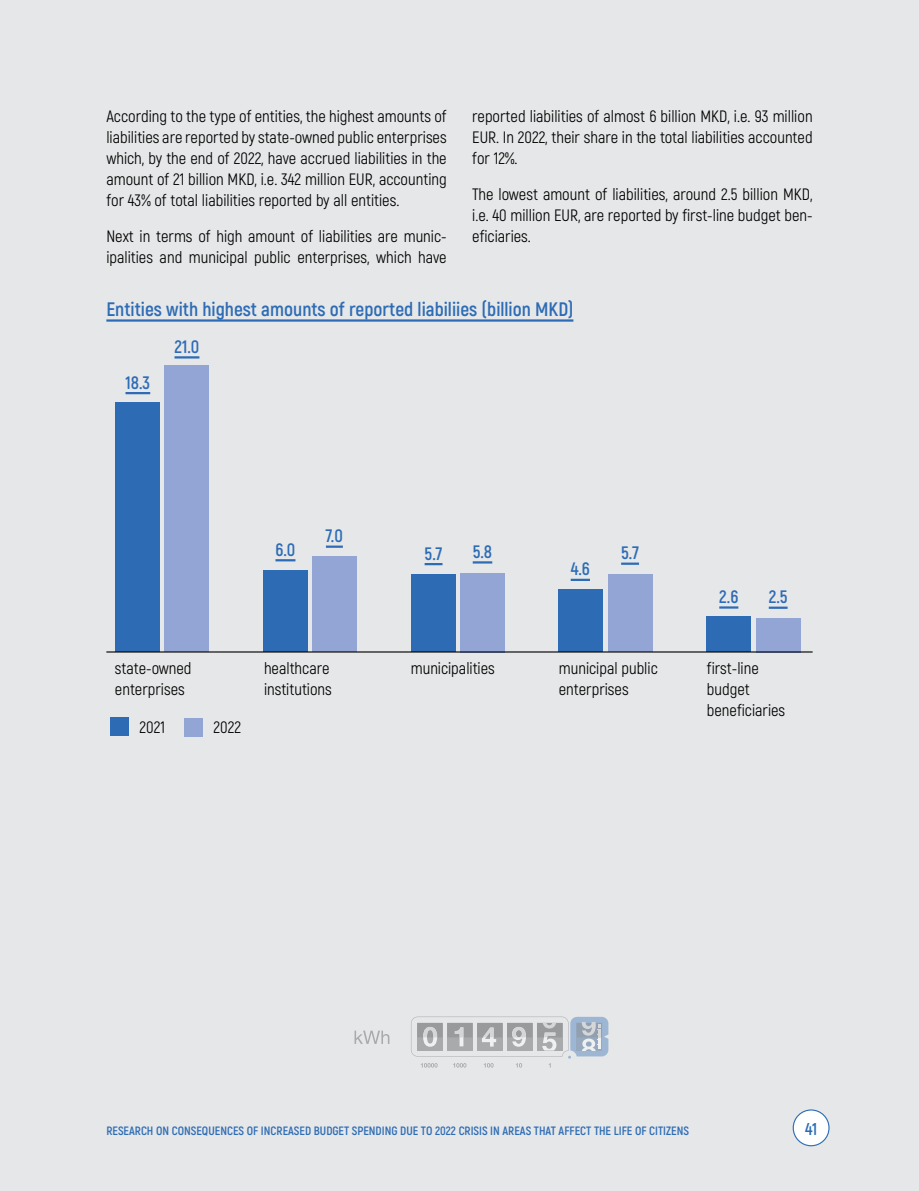
<style>
.page{position:relative;width:919px;height:1191px;background:#fff}
.page>*{position:absolute;margin:0;border:0;box-sizing:border-box;transform-origin:0 0}
.t1{font:700 19.5px "Akrobat";color:#2d6cb5}
.t2{font:700 18px "Akrobat";color:#2d6cb5}
.t3{font:700 17.1px "Akrobat";color:#2d6cb5}
.t4{font:16.5px/21px "Akrobat";color:#000}
.t5{font:700 12.15px "Akrobat";color:#2d6cb5}
</style>
<div class="page">
<div style="left:0;top:0;width:918px;height:1191px;background:#e6e7e8"></div>
<div style="left:793px;top:1110px;width:35px;height:35px;background:#fff;border-radius:50%"></div>
<div style="left:792px;top:1109px;width:37px;height:37px;border:1px solid #2d6cb5;border-radius:50%"></div>
<div style="left:755px;top:618px;width:45px;height:34px;background:#92a5d5"></div>
<div style="left:706px;top:616px;width:44px;height:36px;background:#2d6cb5"></div>
<div style="left:608px;top:574px;width:44px;height:78px;background:#92a5d5"></div>
<div style="left:558px;top:589px;width:45px;height:63px;background:#2d6cb5"></div>
<div style="left:460px;top:573px;width:44px;height:79px;background:#92a5d5"></div>
<div style="left:411px;top:574px;width:44px;height:78px;background:#2d6cb5"></div>
<div style="left:312px;top:556px;width:44px;height:96px;background:#92a5d5"></div>
<div style="left:263px;top:570px;width:44px;height:82px;background:#2d6cb5"></div>
<div style="left:164px;top:366px;width:45px;height:286px;background:#92a5d5"></div>
<div style="left:115px;top:402px;width:44px;height:250px;background:#2d6cb5"></div>
<hr style="left:106px;top:319px;width:467px;height:3px;background:#2d6cb5">
<div style="left:110px;top:717px;width:18px;height:19px;background:#2d6cb5"></div>
<div style="left:184px;top:718px;width:18px;height:18px;background:#92a5d5"></div>
<hr style="left:125px;top:392px;width:25px;height:2px;background:#2d6cb5">
<hr style="left:174px;top:356px;width:25px;height:2px;background:#2d6cb5">
<hr style="left:275px;top:559px;width:20px;height:2px;background:#2d6cb5">
<hr style="left:326px;top:545px;width:17px;height:3px;background:#2d6cb5">
<svg style="left:424px;top:563px;width:18px;height:2px"></svg>
<hr style="left:472px;top:561px;width:20px;height:2px;background:#2d6cb5">
<hr style="left:570px;top:579px;width:20px;height:2px;background:#2d6cb5">
<hr style="left:621px;top:562px;width:18px;height:3px;background:#2d6cb5">
<svg style="left:719px;top:606px;width:19px;height:2px"></svg>
<hr style="left:768px;top:606px;width:19px;height:3px;background:#2d6cb5">
<hr style="left:106px;top:651px;width:706px;height:1px;background:#000">
<svg style="left:354px;top:1030px;width:35px;height:14px"></svg>
<svg style="left:411px;top:1016px;width:197px;height:51px"></svg>
<p class="t4" style="left:106px;top:106px;width:342px;text-align:justify">According to the type of entities, the highest amounts of liabilities are reported by state-owned public enterprises which, by the end of 2022, have accrued liabilities in the amount of 21 billion MKD, i.e. 342 million EUR, accounting for 43% of total liabilities reported by all entities.</p>
<p class="t4" style="left:106px;top:226px;width:342px">Next in terms of high amount of liabilities are munic&shy;ipalities and municipal public enterprises, which have</p>
<p class="t4" style="left:472px;top:106px;width:342px;text-align:justify">reported liabilities of almost 6 billion MKD, i.e. 93 million EUR. In 2022, their share in the total liabilities accounted for 12%.</p>
<p class="t4" style="left:472px;top:184px;width:342px;text-align:justify">The lowest amount of liabilities, around 2.5 billion MKD, i.e. 40 million EUR, are reported by first-line budget ben&shy;eficiaries.</p>
<p class="t1" style="left:106px;top:297px;width:468px">Entities with highest amounts of reported liabiliies (billion MKD)</p>
<p class="t2" style="left:125px;top:371px;width:26px">18.3</p>
<p class="t2" style="left:174px;top:335px;width:26px">21.0</p>
<p class="t2" style="left:275px;top:538px;width:21px">6.0</p>
<p class="t2" style="left:326px;top:524px;width:18px">7.0</p>
<p class="t2" style="left:424px;top:542px;width:19px">5.7</p>
<p class="t2" style="left:472px;top:540px;width:21px">5.8</p>
<p class="t2" style="left:570px;top:558px;width:21px">4.6</p>
<p class="t2" style="left:621px;top:541px;width:19px">5.7</p>
<p class="t2" style="left:719px;top:585px;width:21px">2.6</p>
<p class="t2" style="left:768px;top:586px;width:20px">2.5</p>
<p class="t4" style="left:115px;top:657px;width:78px">state-owned enterprises</p>
<p class="t4" style="left:264px;top:657px;width:69px">healthcare institutions</p>
<p class="t4" style="left:411px;top:657px;width:86px">municipalities</p>
<p class="t4" style="left:558px;top:657px;width:100px">municipal public enterprises</p>
<p class="t4" style="left:706px;top:657px;width:80px">first-line budget beneficiaries</p>
<p class="t4" style="left:140px;top:716px;width:27px">2021</p>
<p class="t4" style="left:213px;top:716px;width:29px">2022</p>
<p class="t5" style="left:106px;top:1122px;width:584px">RESEARCH ON CONSEQUENCES OF INCREASED BUDGET SPENDING DUE TO 2022 CRISIS IN AREAS THAT AFFECT THE LIFE OF CITIZENS</p>
<p class="t3" style="left:804px;top:1118px;width:14px">41</p>
</div>
